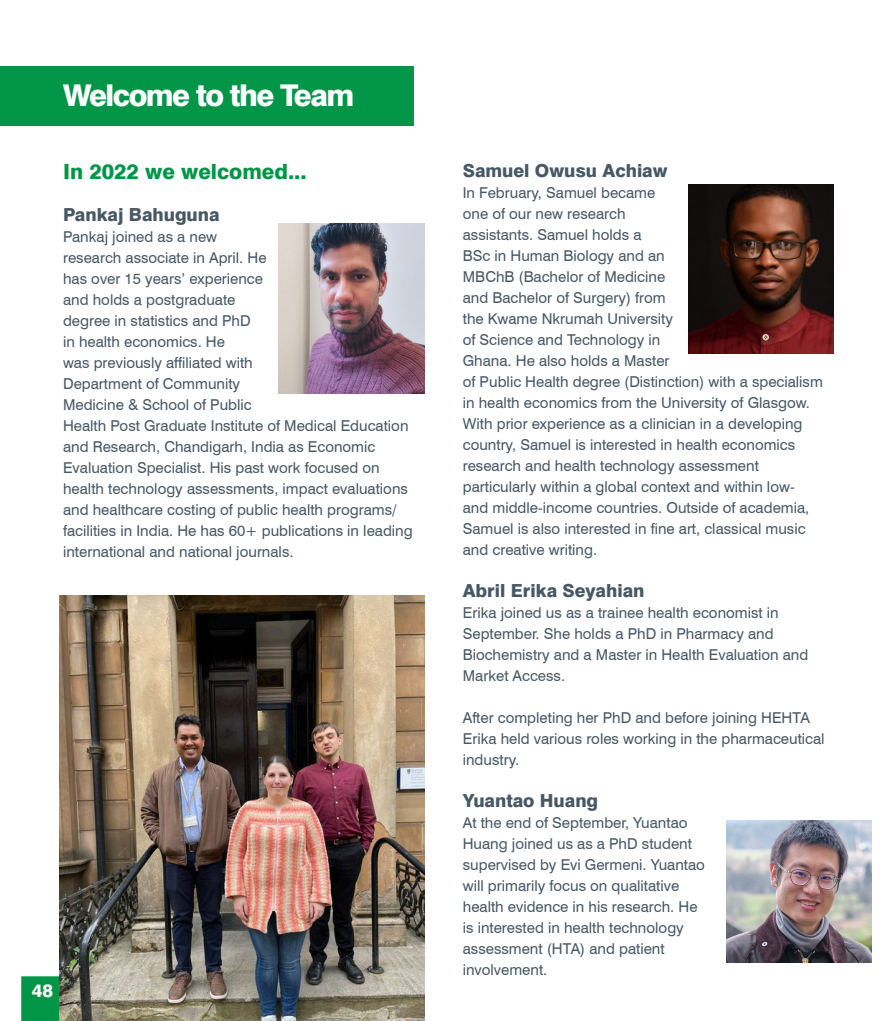
<style>
.page{position:relative;width:893px;height:1021px;background:#fff}
.page>*{position:absolute;margin:0;border:0;box-sizing:border-box;transform-origin:0 0}
.t1{font:800 30px "Swiss 721 BT";letter-spacing:-.05em;color:#fff}
.t2{font:800 21px "Swiss 721 BT";color:#009547}
.t3{font:800 18px "Swiss 721 BT";color:#475865}
.t4{font:800 18px "Swiss 721 BT";color:#fff}
.t5{font:15px/21px "Swiss 721 BT";color:#475865}
</style>
<div class="page">
<div style="left:21px;top:976px;width:38px;height:44px;background:#009547"></div>
<div style="left:0;top:66px;width:414px;height:59px;background:#009547"></div>
<img style="left:59px;top:595px;width:366px;height:425px">
<img style="left:688px;top:184px;width:145px;height:169px">
<img style="left:279px;top:223px;width:146px;height:170px">
<img style="left:727px;top:820px;width:145px;height:142px">
<h1 class="t1" style="left:63px;top:77px;width:293px">Welcome to the Team</h1>
<h1 class="t2" style="left:63px;top:159px;width:245px">In 2022 we welcomed...</h1>
<h1 class="t3" style="left:63px;top:204px;width:158px">Pankaj Bahuguna</h1>
<h1 class="t5" style="left:63px;top:226px;width:351px">Pankaj joined as a new<br>research associate in April. He<br>has over 15 years’ experience<br>and holds a postgraduate<br>degree in statistics and PhD<br>in health economics. He<br>was previously affiliated with<br>Department of Community<br>Medicine &amp; School of Public<br>Health Post Graduate Institute of Medical Education and Research, Chandigarh, India as Economic Evaluation Specialist. His past work focused on health technology assessments, impact evaluations and healthcare costing of public health programs/ facilities in India. He has 60+ publications in leading international and national journals.</h1>
<p class="t4" style="left:32px;top:980px;width:23px">48</p>
<h1 class="t3" style="left:463px;top:159px;width:206px">Samuel Owusu Achiaw</h1>
<h1 class="t5" style="left:463px;top:182px;width:362px">In February, Samuel became<br>one of our new research<br>assistants. Samuel holds a<br>BSc in Human Biology and an<br>MBChB (Bachelor of Medicine<br>and Bachelor of Surgery) from<br>the Kwame Nkrumah University<br>of Science and Technology in<br>Ghana. He also holds a Master<br>of Public Health degree (Distinction) with a specialism in health economics from the University of Glasgow.<br>With prior experience as a clinician in a developing country, Samuel is interested in health economics research and health technology assessment particularly within a global context and within low&shy;and middle-income countries. Outside of academia, Samuel is also interested in fine art, classical music and creative writing.</h1>
<h1 class="t3" style="left:463px;top:579px;width:183px">Abril Erika Seyahian</h1>
<h1 class="t5" style="left:463px;top:602px;width:347px">Erika joined us as a trainee health economist in September. She holds a PhD in Pharmacy and Biochemistry and a Master in Health Evaluation and Market Access.</h1>
<h1 class="t5" style="left:463px;top:707px;width:363px">After completing her PhD and before joining HEHTA<br>Erika held various roles working in the pharmaceutical industry.</h1>
<h1 class="t3" style="left:463px;top:789px;width:137px">Yuantao Huang</h1>
<h1 class="t5" style="left:463px;top:812px;width:244px">At the end of September, Yuantao<br>Huang joined us as a PhD student supervised by Evi Germeni. Yuantao will primarily focus on qualitative health evidence in his research. He is interested in health technology assessment (HTA) and patient involvement.</h1>
</div>
